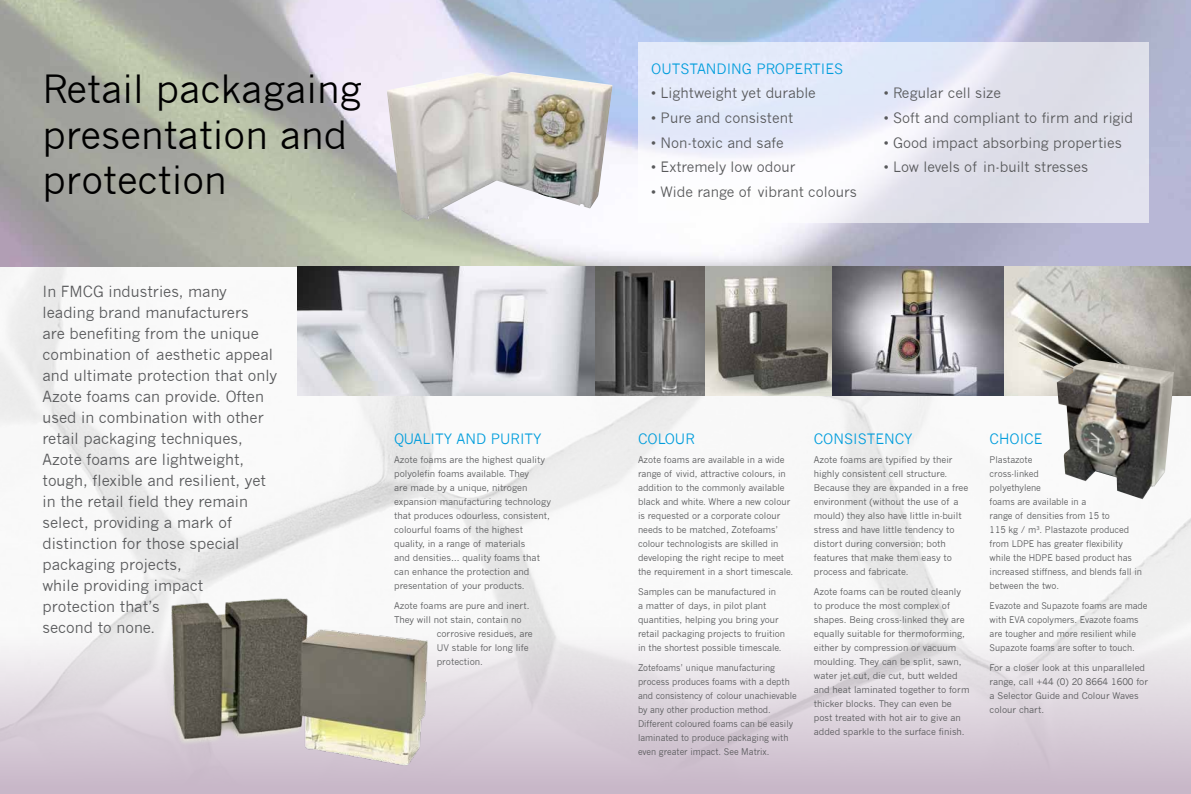
<style>
.page{position:relative;width:1191px;height:794px;background:#fff}
.page>*{position:absolute;margin:0;border:0;box-sizing:border-box;transform-origin:0 0}
.t1{font:38px/45.6px "News Gothic";color:#000}
.t2{font:15px/21px "News Gothic";color:#58595b}
.t3{font:14px "News Gothic";color:#58595b}
.t4{font:14px "News Gothic";color:#009ddc}
.t5{font:9px/14px "News Gothic";color:#58595b}
.t6{font:9px/14px "News Gothic";color:#58595b;scale:.95 1}
.t7{font:9px/14px "News Gothic";color:#58595b;scale:.96 1}
</style>
<div class="page">
<img style="left:0;top:266px;width:1191px;height:361px">
<img style="left:0;top:0;width:1191px;height:266px">
<div style="left:0;top:627px;width:1191px;height:167px;background:linear-gradient(to bottom,#f4f4f4,#c6b5c6)"></div>
<svg style="left:638px;top:43px;width:510px;height:180px"></svg>
<img style="left:298px;top:266px;width:407px;height:129px">
<img style="left:1003px;top:266px;width:188px;height:129px">
<img style="left:1056px;top:359px;width:118px;height:140px">
<img style="left:831px;top:266px;width:172px;height:129px">
<img style="left:705px;top:266px;width:126px;height:129px">
<img style="left:386px;top:72px;width:226px;height:149px">
<img style="left:154px;top:569px;width:274px;height:210px">
<h1 class="t1" style="left:43px;top:67px;width:321px">Retail packagaing presentation and protection</h1>
<p class="t2" style="left:43px;top:281px;width:236px">I n FMCG industries, many leading brand manufacturers<br>are benefiting from the unique combination of aesthetic appeal and ultimate protection that only<br>Azote foams can provide. Often used in combination with other retail packaging techniques,<br>Azote foams are lightweight, tough, flexible and resilient, yet in the retail field they remain select, providing a mark of distinction for those special packaging projects,<br>while providing impact protection that’s<br>second to none.</p>
<h3 class="t4" style="left:394px;top:430px;width:149px">QUALITY AND PURITY</h3>
<p class="t5" style="left:394px;top:453px;width:159px">Azote foams are the highest quality polyolefin foams available. They<br>are made by a unique, nitrogen expansion manufacturing technology that produces odourless, consistent, colourful foams of the highest quality, in a range of materials<br>and densities… quality foams that can enhance the protection and presentation of your products.</p>
<p class="t5" style="left:394px;top:598px;width:137px">Azote foams are pure and inert.</p>
<p class="t5" style="left:394px;top:612px;width:129px">They will not stain, contain no</p>
<p class="t5" style="left:437px;top:626px;width:98px">corrosive residues, are</p>
<p class="t5" style="left:437px;top:640px;width:93px">UV stable for long life</p>
<p class="t5" style="left:437px;top:654px;width:48px">protection.</p>
<h3 class="t4" style="left:651px;top:60px;width:193px">OUTSTANDI NG PROPERTI ES</h3>
<h3 class="t3" style="left:651px;top:85px;width:166px">• Lightweight yet durable</h3>
<h3 class="t3" style="left:651px;top:110px;width:143px">• Pure and consistent</h3>
<h3 class="t3" style="left:651px;top:134px;width:134px">• Non-toxic and safe</h3>
<h3 class="t3" style="left:651px;top:159px;width:146px">• Extremely low odour</h3>
<h3 class="t3" style="left:651px;top:184px;width:207px">• Wide range of vibrant colours</h3>
<h3 class="t3" style="left:883px;top:85px;width:119px">• Regular cell size</h3>
<h3 class="t3" style="left:883px;top:110px;width:251px">• Soft and compliant to firm and rigid</h3>
<h3 class="t3" style="left:883px;top:134px;width:240px">• Good impact absorbing properties</h3>
<h3 class="t3" style="left:883px;top:159px;width:206px">• Low levels of in-built stresses</h3>
<h3 class="t4" style="left:638px;top:430px;width:58px">COLOUR</h3>
<p class="t5" style="left:638px;top:453px;width:157px">Azote foams are available in a wide range of vivid, attractive colours, in addition to the commonly available black and white. Where a new colour is requested or a corporate colour needs to be matched, Zotefoams’ colour technologists are skilled in developing the right recipe to meet the requirement in a short timescale.</p>
<p class="t5" style="left:638px;top:584px;width:149px">Samples can be manufactured in<br>a matter of days, in pilot plant quantities, helping you bring your retail packaging projects to fruition in the shortest possible timescale.</p>
<p class="t6" style="left:638px;top:660px;width:169px">Zotefoams’ unique manufacturing process produces foams with a depth and consistency of colour unachievable by any other production method.<br>Different coloured foams can be easily laminated to produce packaging with even greater impact. See Matrix.</p>
<h3 class="t4" style="left:814px;top:430px;width:100px">CONSISTENCY</h3>
<p class="t5" style="left:814px;top:453px;width:156px">Azote foams are typified by their highly consistent cell structure.<br>Because they are expanded in a free environment (without the use of a mould) they also have little in-built stress and have little tendency to distort during conversion; both features that make them easy to process and fabricate.</p>
<p class="t5" style="left:814px;top:584px;width:157px">Azote foams can be routed cleanly to produce the most complex of shapes. Being cross-linked they are equally suitable for thermoforming, either by compression or vacuum moulding. They can be split, sawn, water jet cut, die cut, butt welded and heat laminated together to form thicker blocks. They can even be post treated with hot air to give an added sparkle to the surface finish.</p>
<h3 class="t4" style="left:989px;top:430px;width:54px">CHoI CE</h3>
<p class="t5" style="left:989px;top:453px;width:154px">Plastazote<br>cross-linked<br>polyethylene<br>foams are available in a<br>range of densities from 15 to<br>115 kg / m<sup>3</sup>. Plastazote produced from LDPE has greater flexibility while the HDPE based product has increased stiffness, and blends fall in between the two.</p>
<p class="t7" style="left:989px;top:598px;width:166px">Evazote and Supazote foams are made with EVA copolymers. Evazote foams are tougher and more resilient while Supazote foams are softer to touch.</p>
<p class="t5" style="left:989px;top:660px;width:160px">For a closer look at this unparalleled range, call +44 (0) 20 8664 1600 for a Selector Guide and Colour Waves colour chart.</p>
</div>
